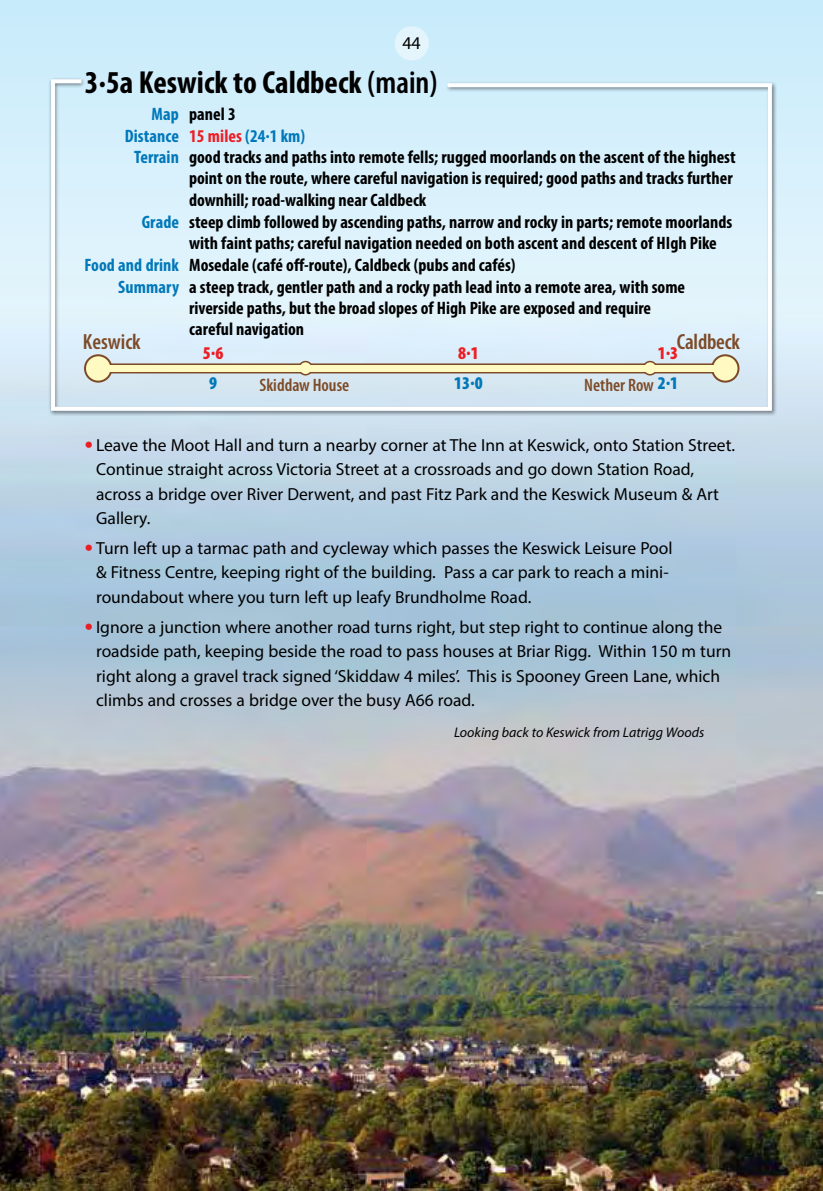
<style>
.page{position:relative;width:823px;height:1191px;background:#fff}
.page>*{position:absolute;margin:0;border:0;box-sizing:border-box;transform-origin:0 0}
.t1{font:700 condensed 32px "Myriad Pro";color:#000}
.t2{font:600 condensed 22px "Myriad Pro";letter-spacing:-.01em;color:#7d4a27}
.t3{font:700 condensed 18px "Myriad Pro";color:#000}
.t4{font:700 condensed 18px "Myriad Pro";letter-spacing:.005em;color:#0078b9}
.t5{font:600 condensed 18px "Myriad Pro";color:#7d4a27}
.t6{font:900 condensed 18px "Myriad Pro";color:#ed1d24}
.t7{font:900 condensed 18px "Myriad Pro";color:#0078b9}
.t8{font:18px "Myriad Pro";color:#000}
.t9{font:17.6px/24.4px "Myriad Pro";color:#000}
.t10{font:italic 14px "Myriad Pro";color:#000}
.s1{font-weight:600}
.s2{color:#0078b9}
.s3{color:#ed1d24}
.s4{font-weight:700;font-size:24px;color:#ed1d24}
</style>
<div class="page">
<svg style="left:0;top:0;width:822px;height:257px;background:#cdecfa"></svg>
<img style="left:0;top:257px;width:822px;height:934px">
<svg style="left:49px;top:77px;width:724px;height:336px;background:#d9eef9"></svg>
<svg style="left:111px;top:363px;width:600px;height:10px;background:#a78865"></svg>
<div style="left:299px;top:361px;width:13px;height:14px;background:#fffac2;border-radius:50%"></div>
<div style="left:298px;top:361px;width:15px;height:14px;border:2px solid #7d4a27;border-radius:50%"></div>
<div style="left:643px;top:361px;width:13px;height:14px;background:#fffac2;border-radius:50%"></div>
<div style="left:642px;top:361px;width:15px;height:14px;border:2px solid #7d4a27;border-radius:50%"></div>
<div style="left:85px;top:355px;width:26px;height:26px;background:#fffac2;border-radius:50%"></div>
<div style="left:84px;top:354px;width:28px;height:28px;border:2px solid #7d4a27;border-radius:50%"></div>
<div style="left:711px;top:355px;width:27px;height:26px;background:#fffac2;border-radius:50%"></div>
<div style="left:710px;top:354px;width:29px;height:28px;border:2px solid #7d4a27;border-radius:50%"></div>
<div style="left:108px;top:365px;width:614px;height:6px;background:#fffac2"></div>
<div style="left:394px;top:26px;width:34px;height:34px;background:#e4f5fc;border-radius:50%"></div>
<p class="t8" style="left:402px;top:32px;width:20px">44</p>
<h1 class="t1" style="left:85px;top:63px;width:354px">3.5a Keswick to Caldbeck <span class="s1">(main)</span></h1>
<p class="t3" style="left:151px;top:103px;width:86px"><span class="s2">Map</span> panel 3</p>
<p class="t4" style="left:125px;top:125px;width:182px">Distance <span class="s3">15 miles</span> (24.1 km)</p>
<p class="t3" style="left:134px;top:146px;width:602px"><span class="s2">Terrain</span> good tracks and paths into remote fells; rugged moorlands on the ascent of the highest</p>
<p class="t3" style="left:189px;top:167px;width:544px">point on the route, where careful navigation is required; good paths and tracks further</p>
<p class="t3" style="left:189px;top:189px;width:238px">downhill; road-walking near Caldbeck</p>
<p class="t3" style="left:142px;top:210px;width:592px"><span class="s2">Grade</span> steep climb followed by ascending paths, narrow and rocky in parts; remote moorlands</p>
<p class="t3" style="left:189px;top:232px;width:529px">with faint paths; careful navigation needed on both ascent and descent of HIgh Pike</p>
<p class="t3" style="left:84px;top:254px;width:432px"><span class="s2">Food and drink</span> Mosedale (café off-route), Caldbeck (pubs and cafés)</p>
<p class="t3" style="left:118px;top:275px;width:568px"><span class="s2">Summary</span> a steep track, gentler path and a rocky path lead into a remote area, with some</p>
<p class="t3" style="left:189px;top:296px;width:463px">riverside paths, but the broad slopes of High Pike are exposed and require</p>
<p class="t3" style="left:189px;top:317px;width:116px">careful navigation</p>
<p class="t2" style="left:83px;top:329px;width:59px">Keswick</p>
<p class="t2" style="left:676px;top:329px;width:65px">Caldbeck</p>
<p class="t5" style="left:259px;top:375px;width:91px">Skiddaw House</p>
<p class="t5" style="left:584px;top:375px;width:71px">Nether Row</p>
<p class="t6" style="left:458px;top:343px;width:22px">8.1</p>
<p class="t7" style="left:454px;top:373px;width:30px">13.0</p>
<p class="t6" style="left:657px;top:343px;width:22px">1.3</p>
<p class="t7" style="left:657px;top:373px;width:22px">2.1</p>
<p class="t6" style="left:203px;top:343px;width:22px">5.6</p>
<p class="t7" style="left:209px;top:373px;width:9px">9</p>
<p class="t9" style="left:96px;top:432px;width:640px;text-indent:-11px"><span class="s4">•</span> Leave the Moot Hall and turn a nearby corner at The Inn at Keswick, onto Station Street.<br>Continue straight across Victoria Street at a crossroads and go down Station Road, across a bridge over River Derwent, and past Fitz Park and the Keswick Museum &amp; Art Gallery.</p>
<p class="t9" style="left:96px;top:535px;width:577px;text-indent:-11px"><span class="s4">•</span> Turn left up a tarmac path and cycleway which passes the Keswick Leisure Pool &amp; Fitness Centre, keeping right of the building. Pass a car park to reach a mini&shy;roundabout where you turn left up leafy Brundholme Road.</p>
<p class="t9" style="left:96px;top:614px;width:636px;text-indent:-11px"><span class="s4">•</span> Ignore a junction where another road turns right, but step right to continue along the roadside path, keeping beside the road to pass houses at Briar Rigg. Within 150 m turn right along a gravel track signed ‘Skiddaw 4 miles’. This is Spooney Green Lane, which climbs and crosses a bridge over the busy A66 road.</p>
<p class="t10" style="left:454px;top:723px;width:251px">Looking back to Keswick from Latrigg Woods</p>
</div>
